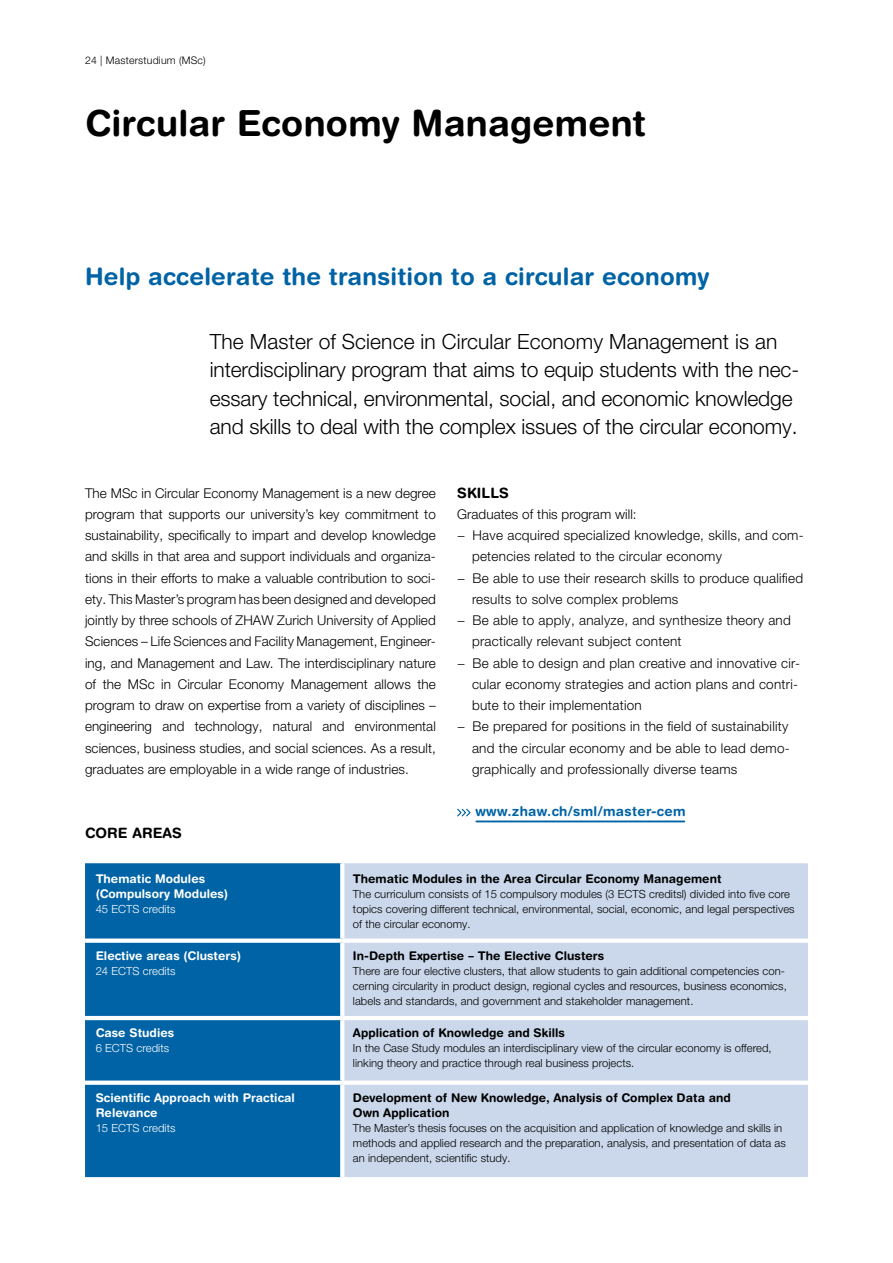
<style>
.page{position:relative;width:893px;height:1263px;background:#fff}
.page>*{position:absolute;margin:0;border:0;box-sizing:border-box;transform-origin:0 0}
.t1{font:700 36px "Helvetica Rounded LT Std";letter-spacing:.005em;color:#000}
.t2{font:700 24px "Helvetica Rounded LT Std";letter-spacing:.01em;color:#0063a5}
.t3{font:300 21px/28.5px "Helvetica Neue LT Pro";letter-spacing:-.005em;color:#000}
.t4{font:700 14.25px "Helvetica Rounded LT Std";letter-spacing:.01em;color:#000}
.t5{font:300 13.5px/21.3px "Helvetica Neue LT Pro";letter-spacing:.005em;color:#000}
.t6{font:700 13.5px "Helvetica Rounded LT Std";letter-spacing:.025em;color:#0063a5}
.t7{font:700 12px/15px "Helvetica Rounded LT Std";letter-spacing:.005em;color:#000}
.t8{font:700 12px/15px "Helvetica Rounded LT Std";letter-spacing:.005em;color:#fff}
.t9{font:300 11.25px/15px "Helvetica Neue LT Pro";letter-spacing:.005em;color:#000}
.t10{font:300 11.25px "Helvetica Neue LT Pro";letter-spacing:.005em;color:#fff}
.t11{font:300 10.5px "Helvetica Neue LT Pro";letter-spacing:.02em;color:#000}
</style>
<div class="page">
<svg style="left:457px;top:808px;width:227px;height:14px"></svg>
<div style="left:85px;top:863px;width:255px;height:314px;background:#0063a5"></div>
<div style="left:344px;top:863px;width:464px;height:314px;background:#cbd8eb"></div>
<svg style="left:340px;top:863px;width:4px;height:75px"></svg>
<div style="left:85px;top:938px;width:257px;height:5px;background:#fff"></div>
<div style="left:342px;top:938px;width:466px;height:5px;background:#fff"></div>
<svg style="left:340px;top:943px;width:2px;height:73px"></svg>
<hr style="left:85px;top:1016px;width:257px;height:4px;background:#fff">
<div style="left:85px;top:1080px;width:257px;height:5px;background:#fff"></div>
<svg style="left:340px;top:1085px;width:1px;height:92px"></svg>
<hr style="left:342px;top:1016px;width:466px;height:4px;background:#fff">
<svg style="left:340px;top:1020px;width:2px;height:60px"></svg>
<div style="left:342px;top:1080px;width:466px;height:5px;background:#fff"></div>
<p class="t11" style="left:85px;top:54px;width:122px">24 | Masterstudium (MSc)</p>
<h1 class="t1" style="left:85px;top:101px;width:562px">Circular Economy Management</h1>
<h2 class="t2" style="left:85px;top:262px;width:626px">Help accelerate the transition to a circular economy</h2>
<p class="t3" style="left:210px;top:327px;width:591px">The Master of Science in Circular Economy Management is an interdisciplinary program that aims to equip students with the nec&shy;essary technical, environmental, social, and economic knowledge and skills to deal with the complex issues of the circular economy.</p>
<p class="t5" style="left:85px;top:482px;width:352px">The MSc in Circular Economy Management is a new degree program that supports our university’s key commitment to sustainability, specifically to impart and develop knowledge and skills in that area and support individuals and organiza&shy;tions in their efforts to make a valuable contribution to soci&shy;ety. This Master’s program has been designed and developed jointly by three schools of ZHAW Zurich University of Applied Sciences – Life Sciences and Facility Management, Engineer&shy;ing, and Management and Law. The interdisciplinary nature of the MSc in Circular Economy Management allows the program to draw on expertise from a variety of disciplines – engineering and technology, natural and environmental sciences, business studies, and social sciences. As a result, graduates are employable in a wide range of industries.</p>
<p class="t4" style="left:457px;top:484px;width:53px">SKILLS</p>
<p class="t5" style="left:457px;top:503px;width:181px">Graduates of this program will:</p>
<p class="t5" style="left:457px;top:524px;width:348px">− Have acquired specialized knowledge, skills, and com-</p>
<p class="t5" style="left:472px;top:546px;width:251px">petencies related to the circular economy</p>
<p class="t5" style="left:457px;top:567px;width:348px">− Be able to use their research skills to produce qualified</p>
<p class="t5" style="left:472px;top:588px;width:208px">results to solve complex problems</p>
<p class="t5" style="left:457px;top:609px;width:335px">− Be able to apply, analyze, and synthesize theory and</p>
<p class="t5" style="left:472px;top:631px;width:211px">practically relevant subject content</p>
<p class="t5" style="left:457px;top:652px;width:344px">− Be able to design and plan creative and innovative cir-</p>
<p class="t5" style="left:472px;top:673px;width:328px">cular economy strategies and action plans and contri-</p>
<p class="t5" style="left:472px;top:694px;width:171px">bute to their implementation</p>
<p class="t5" style="left:457px;top:716px;width:333px">− Be prepared for positions in the field of sustainability</p>
<p class="t5" style="left:472px;top:737px;width:319px">and the circular economy and be able to lead demo-</p>
<p class="t5" style="left:472px;top:758px;width:267px">graphically and professionally diverse teams</p>
<p class="t6" style="left:475px;top:803px;width:212px">www.zhaw.ch/sml/master-cem</p>
<p class="t4" style="left:85px;top:824px;width:98px">CORE AREAS</p>
<p class="t8" style="left:96px;top:871px;width:134px">Thematic Modules (Compulsory Modules)</p>
<p class="t10" style="left:96px;top:902px;width:81px">45 ECTS credits</p>
<p class="t7" style="left:353px;top:871px;width:370px">Thematic Modules in the Area Circular Economy Management</p>
<p class="t9" style="left:353px;top:886px;width:443px">The curriculum consists of 15 compulsory modules (3 ECTS creditsl) divided into five core topics covering different technical, environmental, social, economic, and legal perspectives of the circular economy.</p>
<p class="t8" style="left:96px;top:948px;width:147px">Elective areas (Clusters)</p>
<p class="t10" style="left:96px;top:964px;width:81px">24 ECTS credits</p>
<p class="t7" style="left:353px;top:948px;width:253px">In-Depth Expertise – The Elective Clusters</p>
<p class="t9" style="left:353px;top:963px;width:435px">There are four elective clusters, that allow students to gain additional competencies con&shy;cerning circularity in product design, regional cycles and resources, business economics, labels and standards, and government and stakeholder management.</p>
<p class="t8" style="left:96px;top:1025px;width:80px">Case Studies</p>
<p class="t10" style="left:96px;top:1041px;width:75px">6 ECTS credits</p>
<p class="t7" style="left:353px;top:1025px;width:214px">Application of Knowledge and Skills</p>
<p class="t9" style="left:353px;top:1041px;width:420px">In the Case Study modules an interdisciplinary view of the circular economy is offered, linking theory and practice through real business projects.</p>
<p class="t8" style="left:96px;top:1090px;width:201px">Scientific Approach with Practical<br>Relevance</p>
<p class="t10" style="left:96px;top:1121px;width:81px">15 ECTS credits</p>
<p class="t7" style="left:353px;top:1090px;width:379px">Development of New Knowledge, Analysis of Complex Data and<br>Own Application</p>
<p class="t9" style="left:353px;top:1120px;width:434px">The Master’s thesis focuses on the acquisition and application of knowledge and skills in methods and applied research and the preparation, analysis, and presentation of data as an independent, scientific study.</p>
</div>
